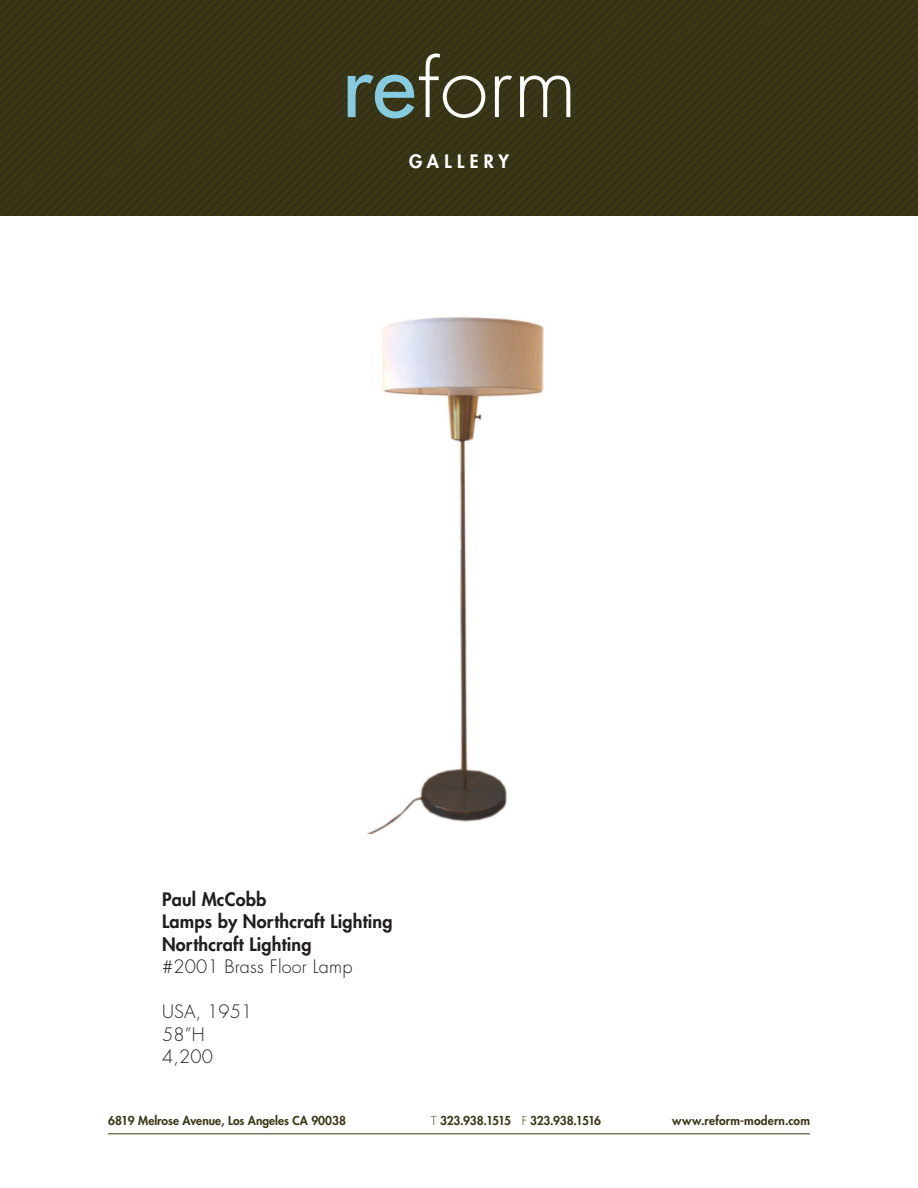
<style>
.page{position:relative;width:918px;height:1188px;background:#fff}
.page>*{position:absolute;margin:0;border:0;box-sizing:border-box;transform-origin:0 0}
.t1{font:800 18px "Futura Std";letter-spacing:.01em;color:#231f20}
.t2{font:300 18px "Futura Std";letter-spacing:.01em;color:#231f20}
.t3{font:800 18px "Futura Std";letter-spacing:.3em;color:#fff}
.t4{font:800 12px "Futura Std";color:#3b3817}
.t5{font:800 12px "Futura Std";letter-spacing:-.02em;color:#3b3817}
.s1{font-weight:300}
</style>
<div class="page">
<img style="left:0;top:0;width:918px;height:216px">
<svg style="left:348px;top:53px;width:222px;height:66px;background:#565a45"></svg>
<hr style="left:108px;top:1134px;width:702px;height:1px;background:#3b3817">
<img style="left:368px;top:317px;width:176px;height:516px">
<h1 class="t3" style="left:409px;top:150px;width:101px">GALLERY</h1>
<p class="t1" style="left:162px;top:888px;width:106px">Paul McCobb</p>
<p class="t1" style="left:162px;top:910px;width:232px">Lamps by Northcraft Lighting</p>
<p class="t1" style="left:162px;top:933px;width:151px">Northcraft Lighting</p>
<p class="t2" style="left:162px;top:956px;width:192px">#2001 Brass Floor Lamp</p>
<p class="t2" style="left:162px;top:1001px;width:92px">USA, 1951</p>
<p class="t2" style="left:162px;top:1023px;width:44px">58”H</p>
<p class="t2" style="left:162px;top:1046px;width:52px">4,200</p>
<p class="t4" style="left:108px;top:1113px;width:240px">6819 Melrose Avenue, Los Angeles CA 90038</p>
<p class="t5" style="left:431px;top:1113px;width:172px"><span class="s1">T</span> 323.938.1515 <span class="s1">F</span> 323.938.1516</p>
<p class="t4" style="left:672px;top:1113px;width:139px">www.reform-modern.com</p>
</div>
